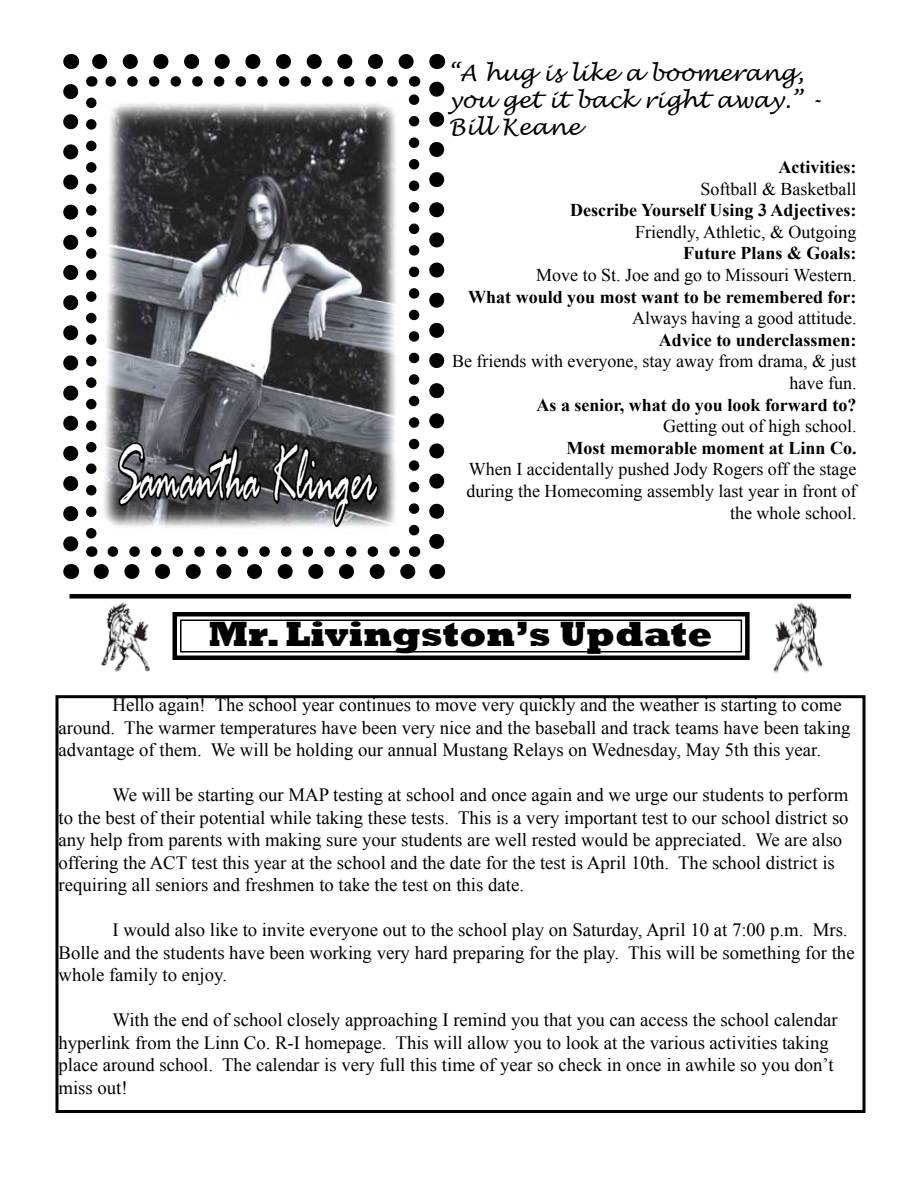
<style>
.page{position:relative;width:918px;height:1188px;background:#fff}
.page>*{position:absolute;margin:0;border:0;box-sizing:border-box;transform-origin:0 0}
.t1{font:italic 82.35px "Rage";color:#fff;scale:.46 1}
.t2{font:800 36px "Rockwell";color:#000}
.t3{font:italic 22.5px/27px "Lucida Handwriting";color:#000}
.t4{font:18.75px/22.5px "Times New Roman";color:#000}
.t5{font:18px/21.6px "Times New Roman";color:#000;text-align:right}
.t6{font:700 18px "Times New Roman";color:#000}
</style>
<div class="page">
<svg style="left:63px;top:92px;width:15px;height:460px"></svg>
<svg style="left:92px;top:54px;width:314px;height:15px"></svg>
<svg style="left:71px;top:564px;width:1px;height:15px"></svg>
<svg style="left:437px;top:54px;width:1px;height:15px"></svg>
<svg style="left:71px;top:54px;width:1px;height:15px"></svg>
<div style="left:69px;top:594px;width:782px;height:5px;background:#000"></div>
<svg style="left:86px;top:76px;width:666px;height:584px"></svg>
<div style="left:180px;top:620px;width:562px;height:33px;border:2px solid #000"></div>
<div style="left:56px;top:695px;width:810px;height:418px;border:3px solid #000"></div>
<img style="left:94px;top:600px;width:62px;height:72px">
<img style="left:773px;top:602px;width:50px;height:71px">
<h1 class="t1" style="left:117px;top:430px;width:570px;rotate:1deg">Samantha Klinger</h1>
<p class="t3" style="left:448px;top:61px;width:374px">“A hug is like a boomerang, you get it back right away.” -<br>Bill Keane</p>
<p class="t6" style="left:779px;top:154px;width:79px">Activities:</p>
<p class="t5" style="left:701px;top:177px;width:158px">Softball &amp; Basketball</p>
<p class="t6" style="left:570px;top:198px;width:288px">Describe Yourself Using 3 Adjectives:</p>
<p class="t5" style="left:635px;top:221px;width:223px">Friendly, Athletic, &amp; Outgoing</p>
<p class="t6" style="left:683px;top:241px;width:175px">Future Plans &amp; Goals:</p>
<p class="t5" style="left:536px;top:264px;width:322px">Move to St. Joe and go to Missouri Western.</p>
<p class="t6" style="left:468px;top:284px;width:390px">What would you most want to be remembered for:</p>
<p class="t5" style="left:632px;top:307px;width:226px">Always having a good attitude.</p>
<p class="t6" style="left:659px;top:327px;width:199px">Advice to underclassmen:</p>
<p class="t5" style="left:452px;top:350px;width:406px">Be friends with everyone, stay away from drama, &amp; just have fun.</p>
<p class="t6" style="left:537px;top:392px;width:321px">As a senior, what do you look forward to?</p>
<p class="t5" style="left:663px;top:415px;width:195px">Getting out of high school.</p>
<p class="t6" style="left:567px;top:435px;width:291px">Most memorable moment at Linn Co.</p>
<p class="t5" style="left:467px;top:458px;width:391px">When I accidentally pushed Jody Rogers off the stage during the Homecoming assembly last year in front of the whole school.</p>
<h2 class="t2" style="left:208px;top:613px;width:506px">Mr. Livingston’s Update</h2>
<p class="t4" style="left:58px;top:693px;width:794px;text-indent:54px">Hello again! The school year continues to move very quickly and the weather is starting to come around. The warmer temperatures have been very nice and the baseball and track teams have been taking advantage of them. We will be holding our annual Mustang Relays on Wednesday, May 5th this year.</p>
<p class="t4" style="left:58px;top:783px;width:792px;text-indent:54px">We will be starting our MAP testing at school and once again and we urge our students to perform to the best of their potential while taking these tests. This is a very important test to our school district so any help from parents with making sure your students are well rested would be appreciated. We are also offering the ACT test this year at the school and the date for the test is April 10th. The school district is requiring all seniors and freshmen to take the test on this date.</p>
<p class="t4" style="left:58px;top:918px;width:798px;text-indent:54px">I would also like to invite everyone out to the school play on Saturday, April 10 at 7:00 p.m. Mrs.<br>Bolle and the students have been working very hard preparing for the play. This will be something for the whole family to enjoy.</p>
<p class="t4" style="left:58px;top:1008px;width:781px;text-indent:54px">With the end of school closely approaching I remind you that you can access the school calendar hyperlink from the Linn Co. R-I homepage. This will allow you to look at the various activities taking place around school. The calendar is very full this time of year so check in once in awhile so you don’t miss out!</p>
</div>
